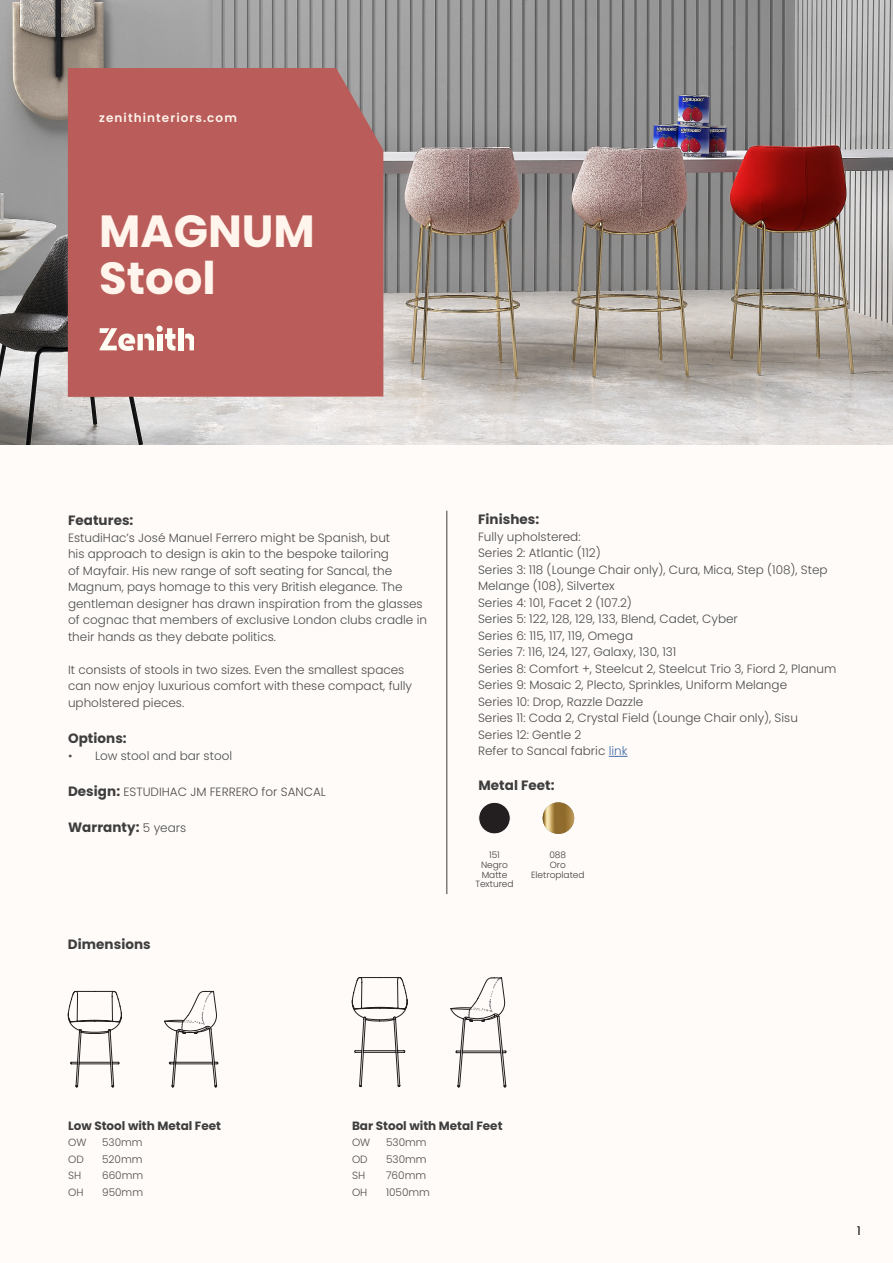
<style>
.page{position:relative;width:893px;height:1263px;background:#fffbf8}
.page>*{position:absolute;margin:0;border:0;box-sizing:border-box;transform-origin:0 0}
.PRODUCT_NAME{font:700 45px/47.2px "Poppins";color:#fff5ed}
.COPY{font:700 13.5px "Poppins";letter-spacing:.005em;color:#3e3e3f}
.COPY-2{font:300 12px/16.5px "Poppins";color:#4b4c4d}
.COPY-3{font:700 12px "Poppins";color:#3e3e3f}
.WEBSITE_TOP_LEFT{font:600 12px "Poppins";letter-spacing:.09em;color:#fdf3eb}
.t1{font:300 12px "Poppins";color:#312f30}
.t2{font:300 10.5px "Poppins";color:#4b4c4d}
.COLOURS_SPECS{font:300 9px "Poppins";color:#3e3e3f}
.s1{font-weight:700;font-size:13.5px;color:#3e3e3f}
.s2{font-weight:300;font-size:12px;color:#4b4c4d}
.s3{color:#436da8}
</style>
<div class="page">
<hr style="left:447px;top:511px;width:1px;height:383px;background:#3e3e3f">
<svg style="left:609px;top:756px;width:18px;height:1px"></svg>
<img style="left:0;top:0;width:893px;height:444px">
<div style="left:68px;top:68px;width:315px;height:329px;background:#ba5d5a"></div>
<div style="left:157px;top:334px;width:5px;height:16px;background:#fffef4"></div>
<div style="left:156px;top:326px;width:7px;height:6px;background:#fffef4;border-radius:50%"></div>
<svg style="left:165px;top:328px;width:10px;height:23px"></svg>
<div style="left:178px;top:328px;width:6px;height:22px;background:#fffef4"></div>
<svg style="left:185px;top:333px;width:9px;height:17px"></svg>
<svg style="left:100px;top:328px;width:54px;height:23px"></svg>
<div style="left:479px;top:802px;width:31px;height:32px;background:#231f20;border-radius:50%"></div>
<div style="left:479px;top:802px;width:31px;height:32px;border:1px solid #fff;border-radius:50%"></div>
<img style="left:543px;top:802px;width:31px;height:32px;border-radius:16px">
<svg style="left:68px;top:991px;width:150px;height:96px"></svg>
<svg style="left:352px;top:977px;width:155px;height:110px"></svg>
<p class="WEBSITE_TOP_LEFT" style="left:99px;top:111px;width:139px">zenithinteriors.com</p>
<p class="PRODUCT_NAME" style="left:99px;top:208px;width:217px">MAGNUM<br>Stool</p>
<p class="COPY" style="left:68px;top:513px;width:67px">Features:</p>
<p class="COPY-2" style="left:68px;top:530px;width:360px">EstudiHac’s José Manuel Ferrero might be Spanish, but<br>his approach to design is akin to the bespoke tailoring<br>of Mayfair. His new range of soft seating for Sancal, the Magnum, pays homage to this very British elegance. The gentleman designer has drawn inspiration from the glasses of cognac that members of exclusive London clubs cradle in their hands as they debate politics.</p>
<p class="COPY-2" style="left:68px;top:662px;width:346px">It consists of stools in two sizes. Even the smallest spaces can now enjoy luxurious comfort with these compact, fully upholstered pieces.</p>
<p class="COPY" style="left:68px;top:730px;width:60px">Options:</p>
<p class="COPY-2" style="left:68px;top:747px;width:166px">• Low stool and bar stool</p>
<p class="COPY-2" style="left:68px;top:783px;width:259px"><span class="s1">Design:</span> ESTUDIHAC JM FERRERO for SANCAL</p>
<p class="COPY" style="left:68px;top:819px;width:120px">Warranty: <span class="s2">5 years</span></p>
<p class="COPY" style="left:68px;top:936px;width:84px">Dimensions</p>
<p class="COPY" style="left:478px;top:512px;width:63px">Finishes:</p>
<p class="COPY-2" style="left:478px;top:528px;width:104px">Fully upholstered:</p>
<p class="COPY-2" style="left:478px;top:545px;width:124px">Series 2: Atlantic (112)</p>
<p class="COPY-2" style="left:478px;top:561px;width:351px">Series 3: 118 (Lounge Chair only), Cura, Mica, Step (108), Step<br>Melange (108), Silvertex</p>
<p class="COPY-2" style="left:478px;top:594px;width:155px">Series 4: 101, Facet 2 (107.2)</p>
<p class="COPY-2" style="left:478px;top:611px;width:261px">Series 5: 122, 128, 129, 133, Blend, Cadet, Cyber</p>
<p class="COPY-2" style="left:478px;top:627px;width:157px">Series 6: 115, 117, 119, Omega</p>
<p class="COPY-2" style="left:478px;top:644px;width:200px">Series 7: 116, 124, 127, Galaxy, 130, 131</p>
<p class="COPY-2" style="left:478px;top:660px;width:360px">Series 8: Comfort +, Steelcut 2, Steelcut Trio 3, Fiord 2, Planum</p>
<p class="COPY-2" style="left:478px;top:677px;width:311px">Series 9: Mosaic 2, Plecto, Sprinkles, Uniform Melange</p>
<p class="COPY-2" style="left:478px;top:693px;width:167px">Series 10: Drop, Razzle Dazzle</p>
<p class="COPY-2" style="left:478px;top:710px;width:321px">Series 11: Coda 2, Crystal Field (Lounge Chair only), Sisu</p>
<p class="COPY-2" style="left:478px;top:726px;width:105px">Series 12: Gentle 2</p>
<p class="COPY-2" style="left:478px;top:743px;width:151px">Refer to Sancal fabric <span class="s3">link</span></p>
<p class="COPY" style="left:478px;top:778px;width:78px">Metal Feet:</p>
<p class="COLOURS_SPECS" style="left:489px;top:850px;width:12px">151</p>
<p class="COLOURS_SPECS" style="left:481px;top:859px;width:28px">Negro</p>
<p class="COLOURS_SPECS" style="left:482px;top:869px;width:27px">Matte</p>
<p class="COLOURS_SPECS" style="left:475px;top:879px;width:40px">Textured</p>
<p class="COLOURS_SPECS" style="left:549px;top:850px;width:18px">088</p>
<p class="COLOURS_SPECS" style="left:550px;top:859px;width:18px">Oro</p>
<p class="COLOURS_SPECS" style="left:531px;top:869px;width:55px">Eletroplated</p>
<p class="COPY-3" style="left:68px;top:1118px;width:155px">Low Stool with Metal Feet</p>
<p class="t2" style="left:68px;top:1136px;width:20px">OW</p>
<p class="t2" style="left:102px;top:1136px;width:42px">530mm</p>
<p class="t2" style="left:68px;top:1153px;width:17px">OD</p>
<p class="t2" style="left:102px;top:1153px;width:42px">520mm</p>
<p class="t2" style="left:68px;top:1169px;width:15px">SH</p>
<p class="t2" style="left:102px;top:1169px;width:43px">660mm</p>
<p class="t2" style="left:68px;top:1186px;width:17px">OH</p>
<p class="t2" style="left:102px;top:1186px;width:42px">950mm</p>
<p class="COPY-3" style="left:352px;top:1118px;width:152px">Bar Stool with Metal Feet</p>
<p class="t2" style="left:352px;top:1136px;width:20px">OW</p>
<p class="t2" style="left:386px;top:1136px;width:42px">530mm</p>
<p class="t2" style="left:352px;top:1153px;width:17px">OD</p>
<p class="t2" style="left:386px;top:1153px;width:42px">530mm</p>
<p class="t2" style="left:352px;top:1169px;width:15px">SH</p>
<p class="t2" style="left:386px;top:1169px;width:42px">760mm</p>
<p class="t2" style="left:352px;top:1186px;width:17px">OH</p>
<p class="t2" style="left:386px;top:1186px;width:45px">1050mm</p>
<p class="t1" style="left:857px;top:1224px;width:5px">1</p>
</div>
